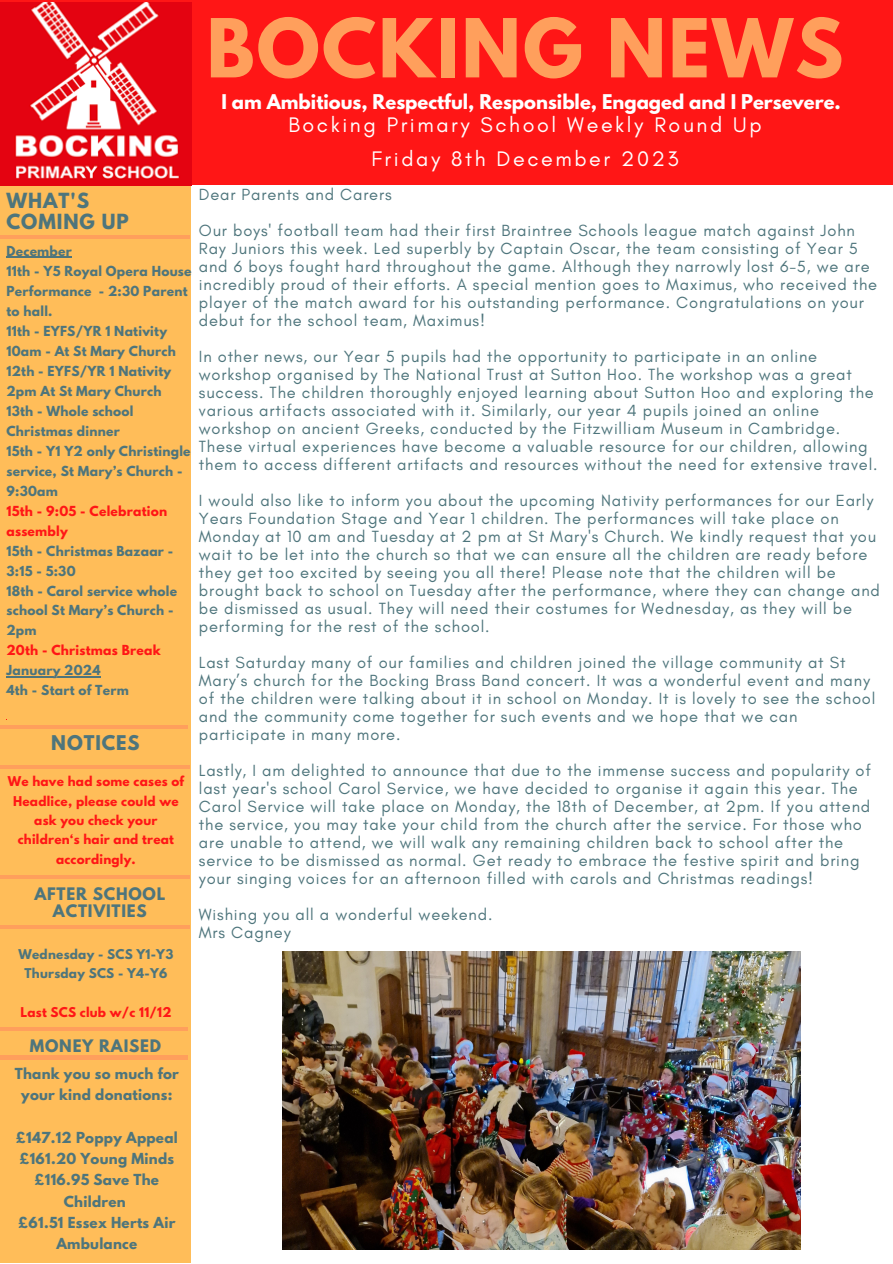
<style>
.page{position:relative;width:893px;height:1264px;background:#fff}
.page>*{position:absolute;margin:0;border:0;box-sizing:border-box;transform-origin:0 0}
.t1{font:700 72px "League Spartan";letter-spacing:.03em;color:#ff9f5c}
.t2{font:21.45px "Glacial Indifference";letter-spacing:.12em;color:#fff}
.t3{font:700 18.45px/21px "League Spartan";letter-spacing:.05em;color:#4e757c}
.t4{font:700 18px "League Spartan";color:#fff}
.t5{font:700 18px "League Spartan";letter-spacing:.05em;color:#4e757c}
.t6{font:16.5px/18px "Glacial Indifference";letter-spacing:.05em;color:#4e757c}
.t7{font:700 15.3px/16.6px "League Spartan";letter-spacing:.05em;color:#4e757c;text-align:center}
.t8{font:700 13.5px/21.3px "League Spartan";letter-spacing:.02em;color:#4e757c;text-align:center}
.t9{font:700 12.3px/20px "League Spartan";letter-spacing:.02em;color:#4e757c}
.t10{font:700 12.3px/20px "League Spartan";letter-spacing:.02em;color:#ff1616}
.t11{font:700 12px/19.5px "League Spartan";letter-spacing:.02em;color:#ff1616;text-align:center}
.t12{font:700 12px "League Spartan";letter-spacing:.02em;color:#4e757c}
</style>
<div class="page">
<div style="left:0;top:0;width:892px;height:185px;background:#ff1616"></div>
<div style="left:0;top:171px;width:191px;height:1091px;background:#ffbd59"></div>
<hr style="left:0;top:235px;width:190px;height:3px;background:#ff9f5c">
<img style="left:0;top:3px;width:191px;height:183px">
<hr style="left:0;top:925px;width:190px;height:3px;background:#ff9f5c">
<hr style="left:0;top:875px;width:190px;height:4px;background:#ff9f5c">
<hr style="left:6px;top:256px;width:66px;height:1px;background:#4e757c">
<hr style="left:6px;top:676px;width:95px;height:1px;background:#4e757c">
<hr style="left:0;top:765px;width:190px;height:4px;background:#ff9f5c">
<hr style="left:0;top:725px;width:187px;height:3px;background:#ff9f5c">
<hr style="left:0;top:1027px;width:187px;height:3px;background:#ff9f5c">
<hr style="left:0;top:1055px;width:187px;height:4px;background:#ff9f5c">
<img style="left:283px;top:951px;width:517px;height:298px">
<p class="t1" style="left:206px;top:13px;width:638px">BOCKING NEWS</p>
<p class="t2" style="left:288px;top:111px;width:474px">Bocking Primary School Weekly Round Up</p>
<p class="t2" style="left:371px;top:146px;width:309px">Friday 8th December 2023</p>
<p class="t4" style="left:221px;top:92px;width:621px">I am Ambitious, Respectful, Responsible, Engaged and I Persevere.</p>
<p class="t6" style="left:199px;top:185px;width:194px">Dear Parents and Carers</p>
<p class="t6" style="left:199px;top:221px;width:679px">Our boys' football team had their first Braintree Schools league match against John Ray Juniors this week. Led superbly by Captain Oscar, the team consisting of Year 5 and 6 boys fought hard throughout the game. Although they narrowly lost 6-5, we are incredibly proud of their efforts. A special mention goes to Maximus, who received the player of the match award for his outstanding performance. Congratulations on your debut for the school team, Maximus!</p>
<p class="t6" style="left:199px;top:347px;width:680px">In other news, our Year 5 pupils had the opportunity to participate in an online workshop organised by The National Trust at Sutton Hoo. The workshop was a great success. The children thoroughly enjoyed learning about Sutton Hoo and exploring the various artifacts associated with it. Similarly, our year 4 pupils joined an online workshop on ancient Greeks, conducted by the Fitzwilliam Museum in Cambridge.<br>These virtual experiences have become a valuable resource for our children, allowing them to access different artifacts and resources without the need for extensive travel.</p>
<p class="t6" style="left:199px;top:491px;width:682px">I would also like to inform you about the upcoming Nativity performances for our Early Years Foundation Stage and Year 1 children. The performances will take place on Monday at 10 am and Tuesday at 2 pm at St Mary's Church. We kindly request that you wait to be let into the church so that we can ensure all the children are ready before they get too excited by seeing you all there! Please note that the children will be brought back to school on Tuesday after the performance, where they can change and be dismissed as usual. They will need their costumes for Wednesday, as they will be performing for the rest of the school.</p>
<p class="t6" style="left:199px;top:653px;width:678px">Last Saturday many of our families and children joined the village community at St Mary’s church for the Bocking Brass Band concert. It was a wonderful event and many of the children were talking about it in school on Monday. It is lovely to see the school and the community come together for such events and we hope that we can participate in many more.</p>
<p class="t6" style="left:199px;top:761px;width:673px">Lastly, I am delighted to announce that due to the immense success and popularity of last year's school Carol Service, we have decided to organise it again this year. The Carol Service will take place on Monday, the 18th of December, at 2pm. If you attend the service, you may take your child from the church after the service. For those who are unable to attend, we will walk any remaining children back to school after the service to be dismissed as normal. Get ready to embrace the festive spirit and bring your singing voices for an afternoon filled with carols and Christmas readings!</p>
<p class="t6" style="left:199px;top:905px;width:295px">Wishing you all a wonderful weekend.</p>
<p class="t6" style="left:199px;top:923px;width:93px">Mrs Cagney</p>
<p class="t3" style="left:6px;top:192px;width:124px">WHAT'S<br>COMING UP</p>
<p class="t9" style="left:6px;top:242px;width:67px">December</p>
<p class="t9" style="left:6px;top:262px;width:187px">11th - Y5 Royal Opera House<br>Performance - 2:30 Parent to hall.</p>
<p class="t9" style="left:6px;top:322px;width:171px">11th - EYFS/YR 1 Nativity<br>10am - At St Mary Church</p>
<p class="t9" style="left:6px;top:362px;width:166px">12th - EYFS/YR 1 Nativity<br>2pm At St Mary Church</p>
<p class="t9" style="left:6px;top:402px;width:129px">13th - Whole school<br>Christmas dinner</p>
<p class="t9" style="left:6px;top:442px;width:186px">15th - Y1 Y2 only Christingle service, St Mary’s Church -<br>9:30am</p>
<p class="t10" style="left:6px;top:502px;width:162px">15th - 9:05 - Celebration assembly</p>
<p class="t9" style="left:6px;top:542px;width:168px">15th - Christmas Bazaar -<br>3:15 - 5:30</p>
<p class="t9" style="left:6px;top:582px;width:172px">18th - Carol service whole school St Mary’s Church -<br>2pm</p>
<p class="t10" style="left:6px;top:642px;width:156px">20th - Christmas Break</p>
<p class="t9" style="left:6px;top:662px;width:96px">January 2024</p>
<p class="t9" style="left:6px;top:682px;width:124px">4th - Start of Term</p>
<p class="t5" style="left:51px;top:734px;width:90px">NOTICES</p>
<p class="t11" style="left:8px;top:773px;width:178px">We have had some cases of<br>Headlice, please could we ask you check your children‘s hair and treat accordingly.</p>
<p class="t7" style="left:34px;top:887px;width:132px">AFTER SCHOOL<br>ACTIVITIES</p>
<p class="t12" style="left:18px;top:947px;width:156px">Wednesday - SCS Y1-Y3</p>
<p class="t12" style="left:24px;top:967px;width:144px">Thursday SCS - Y4-Y6</p>
<p class="t11" style="left:20px;top:1003px;width:152px">Last SCS club w/c 11/12</p>
<p class="t7" style="left:30px;top:1038px;width:133px">MONEY RAISED</p>
<p class="t8" style="left:15px;top:1064px;width:166px">Thank you so much for your kind donations:</p>
<p class="t8" style="left:16px;top:1128px;width:163px">£147.12 Poppy Appeal</p>
<p class="t8" style="left:19px;top:1149px;width:156px">£161.20 Young Minds</p>
<p class="t8" style="left:35px;top:1170px;width:126px">£116.95 Save The<br>Children</p>
<p class="t8" style="left:18px;top:1213px;width:159px">£61.51 Essex Herts Air<br>Ambulance</p>
</div>
